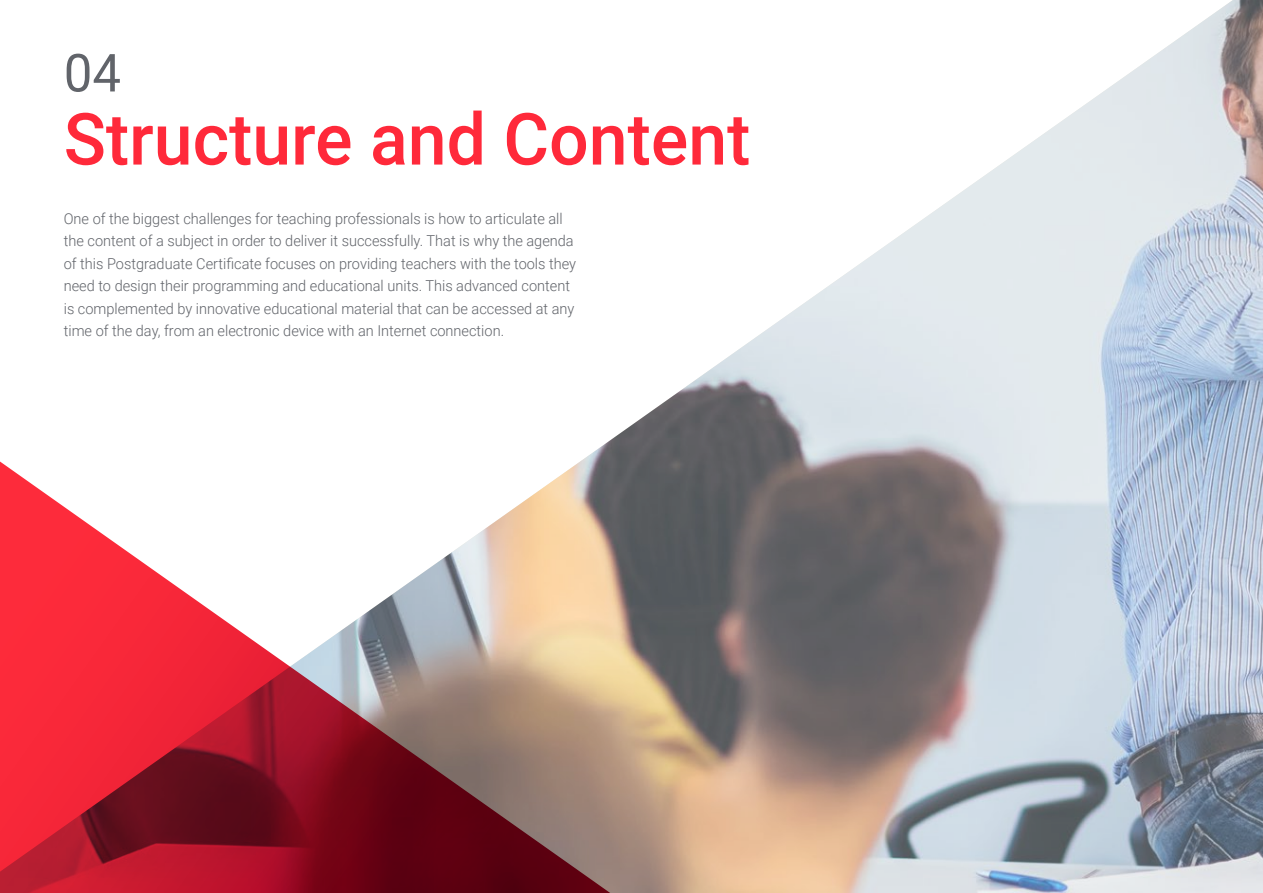
<style>
.page{position:relative;width:1263px;height:893px;background:#fff}
.page>*{position:absolute;margin:0;border:0;box-sizing:border-box;transform-origin:0 0}
.t1{font:500 72px "Roboto";color:#ff293a}
.t2{font:52.5px "Roboto";color:#61646a}
.t3{font:300 15px/22.5px "Roboto";color:#61646a}
</style>
<div class="page">
<img style="left:602px;top:0;width:661px;height:893px">
<svg style="left:0;top:446px;width:640px;height:447px"></svg>
<h2 class="t2" style="left:64px;top:36px;width:59px">04</h2>
<h1 class="t1" style="left:64px;top:89px;width:688px">Structure and Content</h1>
<p class="t3" style="left:64px;top:207px;width:514px">One of the biggest challenges for teaching professionals is how to articulate all the content of a subject in order to deliver it successfully. That is why the agenda of this Postgraduate Certificate focuses on providing teachers with the tools they need to design their programming and educational units. This advanced content is complemented by innovative educational material that can be accessed at any time of the day, from an electronic device with an Internet connection.</p>
</div>
